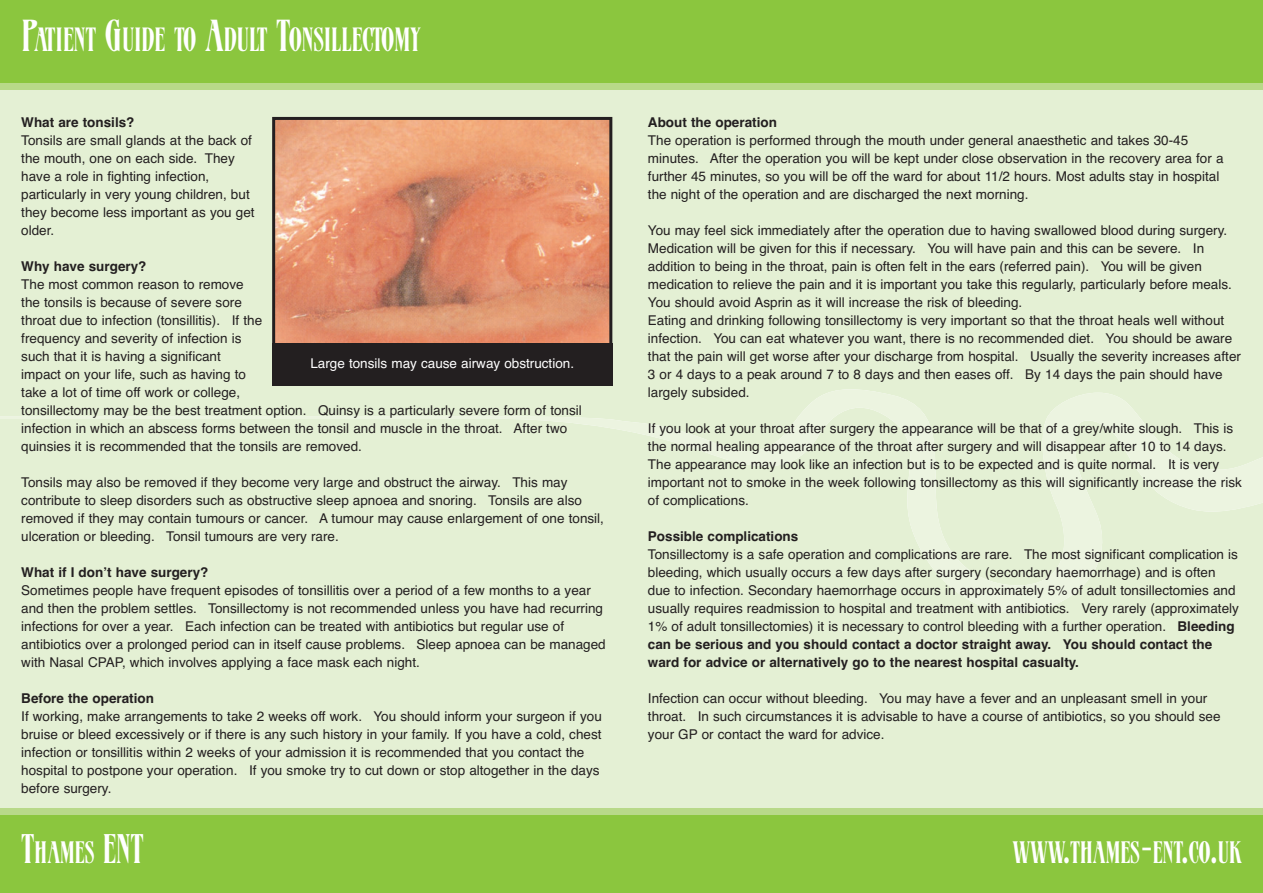
<style>
.page{position:relative;width:1263px;height:893px;background:#fff}
.page>*{position:absolute;margin:0;border:0;box-sizing:border-box;transform-origin:0 0}
.t1{font:29.25px "Aegina";color:#fff}
.t2{font:27px "Aegina";color:#fff}
.t3{font:13.5px/18px "Helvetica";color:#231f20}
.t4{font:700 13.5px "Helvetica";color:#231f20}
.t5{font:13.5px "Helvetica";color:#fff}
.s1{font-size:39px}
.s2{font-weight:700}
.s3{font-size:36px}
</style>
<div class="page">
<div style="left:0;top:90px;width:1263px;height:718px;background:#e4f0d4"></div>
<div style="left:0;top:52px;width:1263px;height:38px;background:#b8d989"></div>
<div style="left:0;top:0;width:1263px;height:82px;background:#8bc63e"></div>
<div style="left:0;top:808px;width:1263px;height:44px;background:#b8d989"></div>
<div style="left:0;top:816px;width:1263px;height:77px;background:#8bc63e"></div>
<svg style="left:0;top:389px;width:1263px;height:224px;background:#e4f0d5"></svg>
<img style="left:276px;top:121px;width:332px;height:222px">
<div style="left:272px;top:117px;width:340px;height:238px;border:3px solid #231f20"></div>
<div style="left:272px;top:343px;width:340px;height:43px;background:#231f20"></div>
<h1 class="t1" style="left:21px;top:24px;width:401px"><span class="s1">P</span>ATIENT <span class="s1">G</span>UIDE TO <span class="s1">A</span>DULT <span class="s1">T</span>ONSILLECTOMY</h1>
<p class="t4" style="left:21px;top:115px;width:115px">What are tonsils?</p>
<p class="t3" style="left:21px;top:132px;width:235px">Tonsils are small glands at the back of the mouth, one on each side. They have a role in fighting infection, particularly in very young children, but they become less important as you get older.</p>
<p class="t4" style="left:21px;top:259px;width:127px">Why have surgery?</p>
<p class="t3" style="left:21px;top:276px;width:562px">The most common reason to remove<br>the tonsils is because of severe sore<br>throat due to infection (tonsillitis). If the<br>frequency and severity of infection is<br>such that it is having a significant<br>impact on your life, such as having to<br>take a lot of time off work or college,<br>tonsillectomy may be the best treatment option. Quinsy is a particularly severe form of tonsil infection in which an abscess forms between the tonsil and muscle in the throat. After two quinsies it is recommended that the tonsils are removed.</p>
<p class="t3" style="left:21px;top:474px;width:584px">Tonsils may also be removed if they become very large and obstruct the airway. This may contribute to sleep disorders such as obstructive sleep apnoea and snoring. Tonsils are also removed if they may contain tumours or cancer. A tumour may cause enlargement of one tonsil, ulceration or bleeding. Tonsil tumours are very rare.</p>
<p class="t4" style="left:21px;top:565px;width:189px">What if I don’t have surgery?</p>
<p class="t3" style="left:21px;top:582px;width:586px">Sometimes people have frequent episodes of tonsillitis over a period of a few months to a year and then the problem settles. Tonsillectomy is not recommended unless you have had recurring infections for over a year. Each infection can be treated with antibiotics but regular use of antibiotics over a prolonged period can in itself cause problems. Sleep apnoea can be managed with Nasal CPAP, which involves applying a face mask each night.</p>
<p class="t4" style="left:21px;top:691px;width:134px">Before the operation</p>
<p class="t3" style="left:21px;top:708px;width:582px">If working, make arrangements to take 2 weeks off work. You should inform your surgeon if you bruise or bleed excessively or if there is any such history in your family. If you have a cold, chest infection or tonsillitis within 2 weeks of your admission it is recommended that you contact the hospital to postpone your operation. If you smoke try to cut down or stop altogether in the days before surgery.</p>
<p class="t5" style="left:310px;top:356px;width:265px">Large tonsils may cause airway obstruction.</p>
<p class="t4" style="left:648px;top:115px;width:131px">About the operation</p>
<p class="t3" style="left:648px;top:132px;width:577px">The operation is performed through the mouth under general anaesthetic and takes 30-45 minutes. After the operation you will be kept under close observation in the recovery area for a further 45 minutes, so you will be off the ward for about 11/2 hours. Most adults stay in hospital the night of the operation and are discharged the next morning.</p>
<p class="t3" style="left:648px;top:222px;width:595px">You may feel sick immediately after the operation due to having swallowed blood during surgery.<br>Medication will be given for this if necessary. You will have pain and this can be severe. In addition to being in the throat, pain is often felt in the ears (referred pain). You will be given medication to relieve the pain and it is important you take this regularly, particularly before meals.<br>You should avoid Asprin as it will increase the risk of bleeding.<br>Eating and drinking following tonsillectomy is very important so that the throat heals well without infection. You can eat whatever you want, there is no recommended diet. You should be aware that the pain will get worse after your discharge from hospital. Usually the severity increases after 3 or 4 days to a peak around 7 to 8 days and then eases off. By 14 days the pain should have largely subsided.</p>
<p class="t3" style="left:648px;top:420px;width:595px">If you look at your throat after surgery the appearance will be that of a grey/white slough. This is the normal healing appearance of the throat after surgery and will disappear after 10 to 14 days.<br>The appearance may look like an infection but is to be expected and is quite normal. It is very important not to smoke in the week following tonsillectomy as this will significantly increase the risk of complications.</p>
<p class="t4" style="left:648px;top:529px;width:152px">Possible complications</p>
<p class="t3" style="left:648px;top:546px;width:592px">Tonsillectomy is a safe operation and complications are rare. The most significant complication is bleeding, which usually occurs a few days after surgery (secondary haemorrhage) and is often due to infection. Secondary haemorrhage occurs in approximately 5% of adult tonsillectomies and usually requires readmission to hospital and treatment with antibiotics. Very rarely (approximately 1% of adult tonsillectomies) it is necessary to control bleeding with a further operation. <span class="s2">Bleeding can be serious and you should contact a doctor straight away. You should contact the ward for advice or alternatively go to the nearest hospital casualty.</span></p>
<p class="t3" style="left:648px;top:690px;width:574px">Infection can occur without bleeding. You may have a fever and an unpleasant smell in your throat. In such circumstances it is advisable to have a course of antibiotics, so you should see your GP or contact the ward for advice.</p>
<h2 class="t2" style="left:21px;top:838px;width:124px"><span class="s3">T</span>HAMES <span class="s3">ENT</span></h2>
<h2 class="t2" style="left:1012px;top:838px;width:231px">WWW<span class="s3">.</span>THAMES<span class="s3">-</span>ENT<span class="s3">.</span>CO<span class="s3">.</span>UK</h2>
</div>
